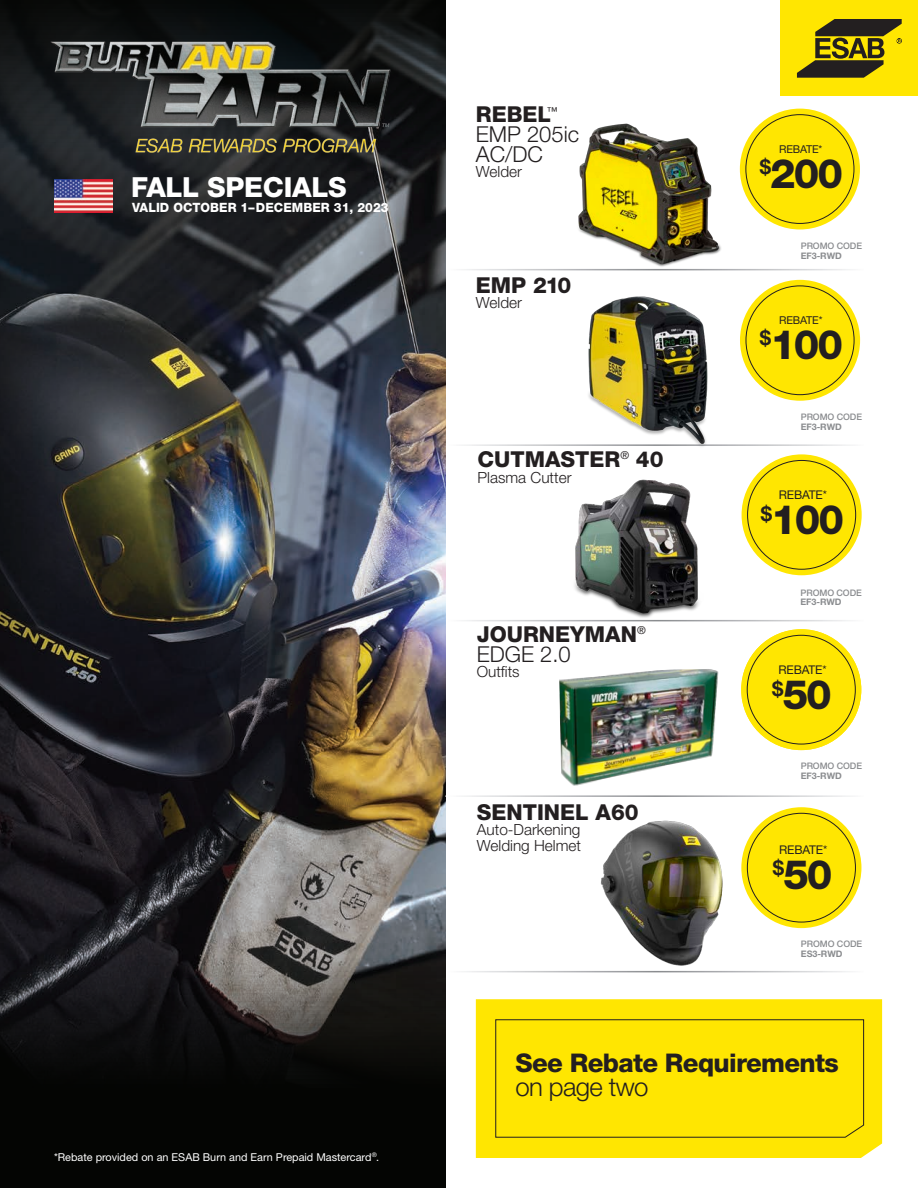
<style>
.page{position:relative;width:918px;height:1188px;background:#fff}
.page>*{position:absolute;margin:0;border:0;box-sizing:border-box;transform-origin:0 0}
.body_copy{font:800 40.65px "Helvetica Neue LT Pro";letter-spacing:-.05em;color:#231f20}
.body_copy-2{font:800 27.75px "Helvetica Neue LT Pro";letter-spacing:-.01em;color:#fff}
.body_copy-3{font:800 25.8px/23.2px "Helvetica Neue LT Pro";letter-spacing:-.025em;color:#231f20}
.body_copy-4{font:800 21.9px/20px "Helvetica Neue LT Pro";color:#231f20}
.body_copy-5{font:300 21.9px/20px "Helvetica Neue LT Pro";color:#231f20}
.body_copy-6{font:300 15.3px "Helvetica Neue LT Pro";color:#231f20}
.body_copy-7{font:800 12.9px "Helvetica Neue LT Pro";letter-spacing:.005em;color:#fff;scale:.96 1}
.body_copy-8{font:12px "Helvetica Neue LT Pro";letter-spacing:-.01em;color:#231f20}
.body_copy-9{font:10.8px "Helvetica Neue LT Pro";color:#fff}
.body_copy-10{font:10.8px "Helvetica Neue LT Pro";letter-spacing:-.01em;color:#231f20}
.body_copy-11{font:500 9px "Helvetica Neue LT Pro";letter-spacing:-.01em;color:#8a8c8f}
.body_copy-12{font:700 9px "Helvetica Neue LT Pro";letter-spacing:-.01em;color:#8a8c8f}
.s1{font-weight:800}
.s2{font-weight:300}
</style>
<div class="page">
<img style="left:600px;top:820px;width:123px;height:146px">
<div style="left:740px;top:109px;width:120px;height:120px;background:#ffe601;border-radius:50%"></div>
<div style="left:0;top:0;width:446px;height:1188px;background:#040503"></div>
<img style="left:0;top:0;width:446px;height:1058px">
<img style="left:35px;top:26px;width:371px;height:144px">
<img style="left:578px;top:123px;width:143px;height:144px">
<div style="left:476px;top:999px;width:406px;height:159px;background:#ffe601"></div>
<div style="left:495px;top:1019px;width:369px;height:119px;background:#ffe601"></div>
<img style="left:54px;top:179px;width:59px;height:34px">
<img style="left:573px;top:296px;width:142px;height:151px">
<div style="left:742px;top:454px;width:120px;height:121px;background:#ffe601;border-radius:50%"></div>
<img style="left:566px;top:479px;width:137px;height:142px">
<img style="left:559px;top:669px;width:160px;height:117px">
<div style="left:741px;top:807px;width:120px;height:121px;background:#ffe601;border-radius:50%"></div>
<div style="left:741px;top:629px;width:120px;height:121px;background:#ffe601;border-radius:50%"></div>
<div style="left:740px;top:280px;width:120px;height:121px;background:#ffe601;border-radius:50%"></div>
<div style="left:780px;top:0;width:138px;height:96px;background:#ffe601"></div>
<svg style="left:797px;top:19px;width:105px;height:59px"></svg>
<p class="body_copy-2" style="left:131px;top:170px;width:217px">FALL SPECIALS</p>
<p class="body_copy-7" style="left:132px;top:200px;width:269px">VALID OCTOBER 1–DECEMBER 31, 2023</p>
<p class="body_copy-9" style="left:54px;top:1150px;width:327px">*Rebate provided on an ESAB Burn and Earn Prepaid Mastercard<sup>®</sup>.</p>
<p class="body_copy-5" style="left:476px;top:104px;width:105px"><span class="s1">REBEL</span><sup>™<br></sup>EMP 205ic</p>
<p class="body_copy-5" style="left:476px;top:144px;width:69px">AC/DC</p>
<p class="body_copy-6" style="left:476px;top:162px;width:48px">Welder</p>
<p class="body_copy-4" style="left:476px;top:275px;width:97px">EMP 210</p>
<p class="body_copy-6" style="left:476px;top:294px;width:48px">Welder</p>
<p class="body_copy-4" style="left:478px;top:450px;width:188px">CUTMASTER<sup>®</sup> 40</p>
<p class="body_copy-6" style="left:478px;top:468px;width:95px">Plasma Cutter</p>
<p class="body_copy-4" style="left:477px;top:624px;width:171px">JOURNEYMAN<sup>®<br></sup><span class="s2">EDGE 2.0</span></p>
<p class="body_copy-6" style="left:477px;top:662px;width:44px">Outfits</p>
<p class="body_copy-4" style="left:477px;top:802px;width:163px">SENTINEL A60</p>
<p class="body_copy-6" style="left:477px;top:821px;width:105px">Auto-Darkening</p>
<p class="body_copy-6" style="left:477px;top:836px;width:106px">Welding Helmet</p>
<p class="body_copy-10" style="left:779px;top:142px;width:45px">REBATE*</p>
<p class="body_copy" style="left:760px;top:149px;width:85px"><sup>$</sup>200</p>
<p class="body_copy-11" style="left:801px;top:240px;width:63px">PROMO CODE</p>
<p class="body_copy-12" style="left:801px;top:250px;width:43px">EF3-RWD</p>
<p class="body_copy-10" style="left:779px;top:313px;width:45px">REBATE*</p>
<p class="body_copy" style="left:760px;top:320px;width:85px"><sup>$</sup>100</p>
<p class="body_copy-11" style="left:801px;top:411px;width:63px">PROMO CODE</p>
<p class="body_copy-12" style="left:801px;top:421px;width:43px">EF3-RWD</p>
<p class="body_copy-8" style="left:779px;top:488px;width:50px">REBATE*</p>
<p class="body_copy" style="left:761px;top:496px;width:85px"><sup>$</sup>100</p>
<p class="body_copy-11" style="left:801px;top:587px;width:63px">PROMO CODE</p>
<p class="body_copy-12" style="left:801px;top:596px;width:43px">EF3-RWD</p>
<p class="body_copy-8" style="left:778px;top:662px;width:50px">REBATE*</p>
<p class="body_copy" style="left:772px;top:671px;width:61px"><sup>$</sup>50</p>
<p class="body_copy-11" style="left:801px;top:761px;width:63px">PROMO CODE</p>
<p class="body_copy-12" style="left:801px;top:770px;width:43px">EF3-RWD</p>
<p class="body_copy-8" style="left:779px;top:842px;width:50px">REBATE*</p>
<p class="body_copy" style="left:773px;top:850px;width:61px"><sup>$</sup>50</p>
<p class="body_copy-11" style="left:801px;top:939px;width:63px">PROMO CODE</p>
<p class="body_copy-12" style="left:801px;top:948px;width:43px">ES3-RWD</p>
<p class="body_copy-3" style="left:516px;top:1051px;width:325px">See Rebate Requirements <span class="s2">on page two</span></p>
</div>
